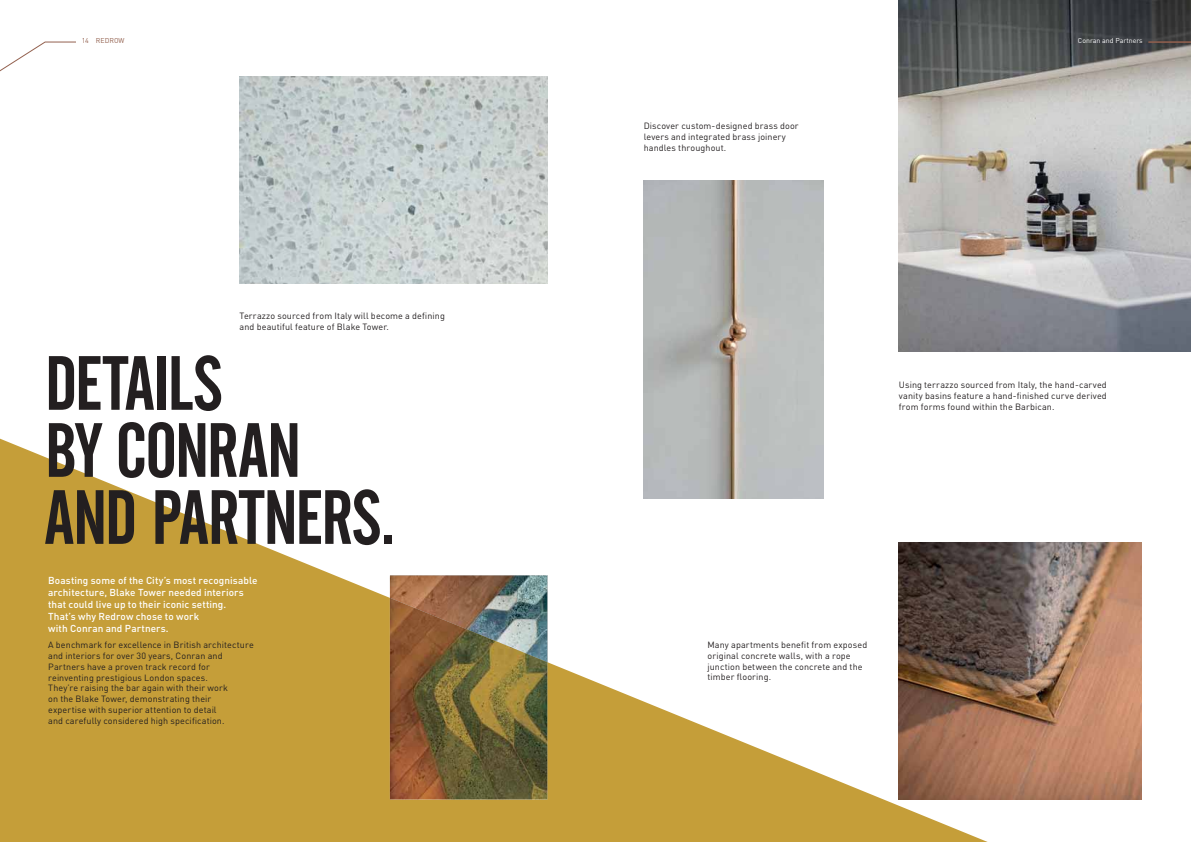
<style>
.page{position:relative;width:1191px;height:842px;background:#fff}
.page>*{position:absolute;margin:0;border:0;box-sizing:border-box;transform-origin:0 0}
.t1{font:76px/67px "Alternate Gothic No 2 BT";letter-spacing:-.015em;color:#231f20}
.t2{font:500 10px/12px "DIN";letter-spacing:.005em;color:#fff}
.t3{font:9px/10.8px "DIN";letter-spacing:.01em;color:#231f20}
.t4{font:7px "DIN";color:#fff}
.t5{font:7px "DIN";color:#93614f}
</style>
<div class="page">
<img style="left:987px;top:542px;width:154px;height:257px">
<img style="left:643px;top:180px;width:180px;height:259px">
<img style="left:899px;top:0;width:292px;height:352px">
<svg style="left:0;top:439px;width:987px;height:403px;fill:#c59e3d"></svg>
<img style="left:390px;top:598px;width:157px;height:201px">
<img style="left:240px;top:77px;width:307px;height:206px">
<svg style="left:0;top:41px;width:76px;height:31px"></svg>
<hr style="left:1148px;top:42px;width:43px;height:1px;background:#93614f">
<p class="t5" style="left:82px;top:38px;width:44px">14 REDROW</p>
<p class="t3" style="left:240px;top:312px;width:207px">Terrazzo sourced from Italy will become a defining and beautiful feature of Blake Tower.</p>
<h1 class="t1" style="left:45px;top:358px;width:353px">DETAILS<br>BY CONRAN<br>AND PARTNERS.</h1>
<p class="t2" style="left:48px;top:575px;width:211px">Boasting some of the City’s most recognisable architecture, Blake Tower needed interiors that could live up to their iconic setting.<br>That’s why Redrow chose to work<br>with Conran and Partners.</p>
<p class="t3" style="left:48px;top:641px;width:207px">A benchmark for excellence in British architecture and interiors for over 30 years, Conran and Partners have a proven track record for reinventing prestigious London spaces.<br>They’re raising the bar again with their work<br>on the Blake Tower, demonstrating their<br>expertise with superior attention to detail<br>and carefully considered high specification.</p>
<p class="t3" style="left:643px;top:122px;width:157px">Discover custom-designed brass door levers and integrated brass joinery handles throughout.</p>
<p class="t4" style="left:1078px;top:38px;width:66px">Conran and Partners</p>
<p class="t3" style="left:899px;top:380px;width:209px;text-align:justify">Using terrazzo sourced from Italy, the hand-carved vanity basins feature a hand-finished curve derived from forms found within the Barbican.</p>
<p class="t3" style="left:707px;top:640px;width:161px">Many apartments benefit from exposed original concrete walls, with a rope junction between the concrete and the timber flooring.</p>
</div>
